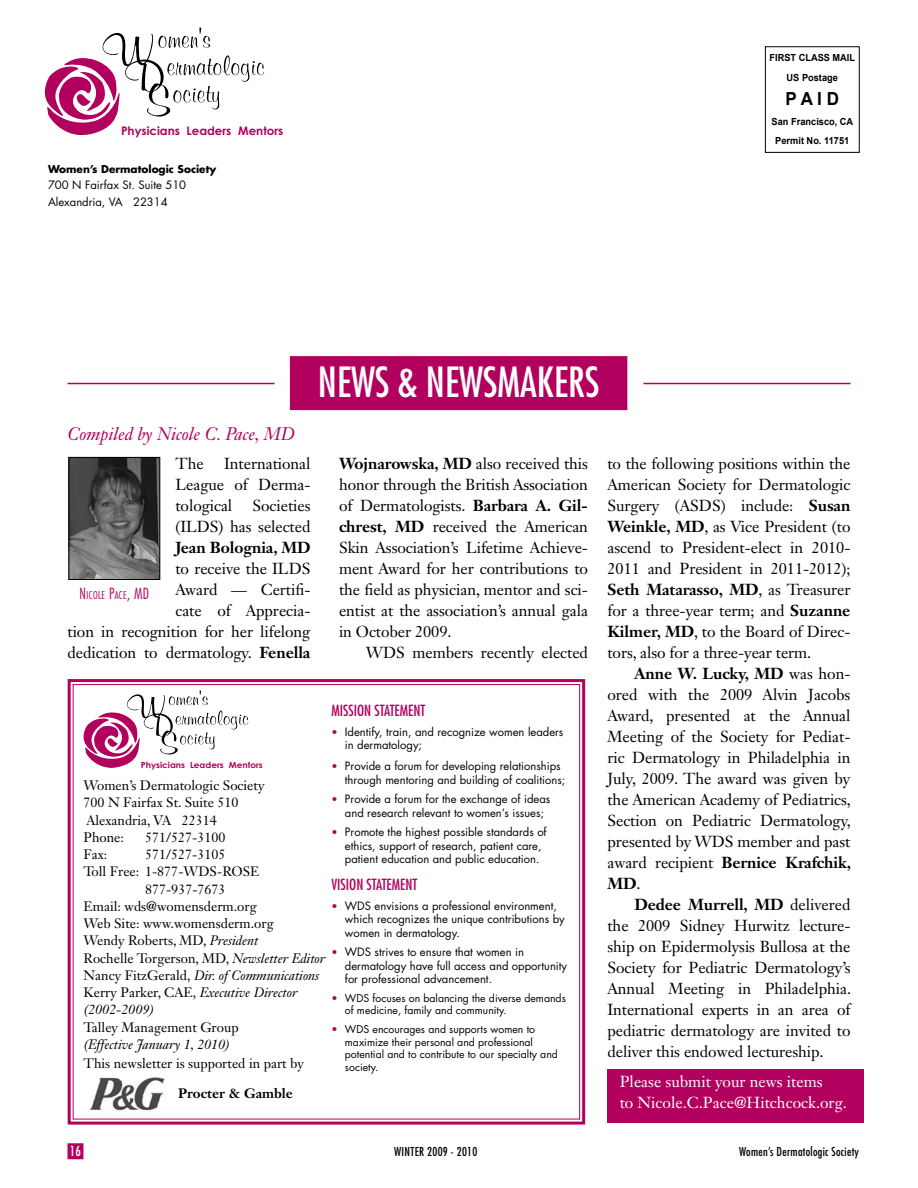
<style>
.page{position:relative;width:918px;height:1188px;background:#fff}
.page>*{position:absolute;margin:0;border:0;box-sizing:border-box;transform-origin:0 0}
.t1{font:condensed 40.5px "Futura";color:#fff}
.t2{font:italic 18px "Janson Text LT Std";color:#b1005d}
.t3{font:700 18px "Arial";color:#000;scale:.95 1}
.t4{font:15.75px/21px "Janson Text LT Std";letter-spacing:-.005em;color:#000;text-align:justify}
.t5{font:15.75px/21px "Janson Text LT Std";color:#fff}
.t6{font:700 15.75px "Janson Text LT Std";letter-spacing:-.005em;color:#000}
.t7{font:condensed 15px "Futura";color:#b1005d}
.t8{font:13.5px/17.2px "Janson Text LT Std";color:#000}
.t9{font:italic 13.5px "Janson Text LT Std";color:#000}
.t10{font:700 13.5px "Janson Text LT Std";color:#000}
.t11{font:condensed 13.5px "Futura";color:#fff}
.t12{font:condensed 12px "Futura";letter-spacing:.025em;color:#000}
.t13{font:700 11.85px "Century Gothic";color:#b1005d}
.t14{font:11.25px/13.5px "Futura";color:#000}
.t15{font:10.5px/12.6px "Futura";color:#000}
.t16{font:700 10.5px "Futura";color:#000}
.t17{font:300 condensed 10.5px "Futura";letter-spacing:.035em;color:#b1005d}
.t18{font:700 9.75px/19.5px "Arial";color:#000;text-align:center;scale:.95 1}
.t19{font:700 8.55px "Century Gothic";color:#b1005d;scale:1.05 1}
.s1{font-weight:700}
.s2{font-size:15px}
.s3{font-size:10.5px;color:#b1005d}
.s4{color:#b1005d}
.s5{font-style:italic}
.s6{font-style:normal}
</style>
<div class="page">
<div style="left:68px;top:1143px;width:15px;height:16px;background:#b1005d"></div>
<svg style="left:45px;top:27px;width:219px;height:108px"></svg>
<div style="left:765px;top:46px;width:95px;height:107px;border:1px solid #000"></div>
<img style="left:71px;top:459px;width:87px;height:119px">
<div style="left:69px;top:457px;width:91px;height:123px;border:1px solid #000"></div>
<div style="left:608px;top:1069px;width:256px;height:54px;background:#b1005d"></div>
<div style="left:290px;top:356px;width:337px;height:54px;background:#b1005d;border:2px solid #b1005d"></div>
<hr style="left:68px;top:383px;width:207px;height:1px;background:#b1005d">
<hr style="left:643px;top:383px;width:208px;height:1px;background:#b1005d">
<svg style="left:67px;top:679px;width:519px;height:446px"></svg>
<svg style="left:84px;top:690px;width:164px;height:78px"></svg>
<p class="t13" style="left:121px;top:123px;width:164px">Physicians Leaders Mentors</p>
<p class="t16" style="left:48px;top:162px;width:170px">Women’s Dermatologic Society</p>
<p class="t14" style="left:48px;top:177px;width:140px;line-height:16.5px">700 N Fairfax St. Suite 510<br>Alexandria, VA 22314</p>
<p class="t2" style="left:68px;top:423px;width:229px">Compiled by Nicole C. Pace, MD</p>
<h1 class="t1" style="left:318px;top:358px;width:283px">NEWS &amp; NEWSMAKERS</h1>
<p class="t18" style="left:769px;top:48px;width:92px">FIRST CLASS MAIL<br>US Postage</p>
<p class="t3" style="left:786px;top:87px;width:58px">P A I D</p>
<p class="t18" style="left:772px;top:112px;width:87px">San Francisco, CA<br>Permit No. 11751</p>
<p class="t4" style="left:176px;top:453px;width:30px">The</p>
<p class="t4" style="left:176px;top:453px;width:136px;text-indent:49px">International League of Derma&shy;tological</p>
<p class="t4" style="left:176px;top:495px;width:137px;text-align:right">Societies<br>(ILDS) has selected</p>
<p class="t6" style="left:176px;top:538px;width:136px">Jean Bolognia, MD</p>
<p class="t4" style="left:68px;top:558px;width:245px;text-align:right">to receive the ILDS<br>Award — Certifi-<br>cate of Apprecia-<br>tion in recognition for her lifelong dedication to dermatology. <span class="s1">Fenella</span></p>
<p class="t17" style="left:80px;top:589px;width:70px"><span class="s2">N</span> ICOLE <span class="s2">P</span>ACE<span class="s2">, MD</span></p>
<p class="t4" style="left:339px;top:453px;width:251px"><span class="s1">Wojnarowska, MD</span> also received this honor through the British Association of Dermatologists. <span class="s1">Barbara A. Gil&shy;chrest, MD</span> received the American Skin Association’s Lifetime Achieve&shy;ment Award for her contributions to the field as physician, mentor and sci&shy;entist at the association’s annual gala in October 2009.</p>
<p class="t4" style="left:366px;top:642px;width:224px">WDS members recently elected</p>
<p class="t7" style="left:331px;top:702px;width:95px">MISSION STATEMENT</p>
<p class="t14" style="left:345px;top:725px;width:220px;text-indent:-14px"><span class="s3">•</span> Identify, train, and recognize women leaders in dermatology;</p>
<p class="t14" style="left:345px;top:759px;width:222px;text-indent:-14px"><span class="s3">•</span> Provide a forum for developing relationships through mentoring and building of coalitions;</p>
<p class="t14" style="left:345px;top:792px;width:207px;text-indent:-14px"><span class="s3">•</span> Provide a forum for the exchange of ideas and research relevant to women’s issues;</p>
<p class="t14" style="left:345px;top:825px;width:203px;text-indent:-14px"><span class="s3">•</span> Promote the highest possible standards of ethics, support of research, patient care, patient education and public education.</p>
<p class="t7" style="left:331px;top:876px;width:87px">VISION STATEMENT</p>
<p class="t14" style="left:345px;top:899px;width:221px;text-indent:-14px"><span class="s3">•</span> WDS envisions a professional environment, which recognizes the unique contributions by women in dermatology.</p>
<p class="t14" style="left:345px;top:945px;width:224px;text-indent:-14px"><span class="s3">•</span> WDS strives to ensure that women in dermatology have full access and opportunity for professional advancement.</p>
<p class="t15" style="left:345px;top:992px;width:222px;text-indent:-14px"><span class="s4">•</span> WDS focuses on balancing the diverse demands of medicine, family and community.</p>
<p class="t15" style="left:345px;top:1023px;width:215px;text-indent:-14px"><span class="s4">•</span> WDS encourages and supports women to maximize their personal and professional potential and to contribute to our specialty and society.</p>
<p class="t19" style="left:141px;top:759px;width:118px">Physicians Leaders Mentors</p>
<p class="t8" style="left:84px;top:777px;width:183px">Women’s Dermatologic Society<br>700 N Fairfax St. Suite 510<br>Alexandria, VA 22314<br>Phone:</p>
<p class="t8" style="left:145px;top:828px;width:82px">571/527-3100</p>
<p class="t8" style="left:84px;top:846px;width:25px">Fax:</p>
<p class="t8" style="left:145px;top:846px;width:82px">571/527-3105</p>
<p class="t8" style="left:84px;top:863px;width:177px">Toll Free: 1-877-WDS-ROSE</p>
<p class="t8" style="left:145px;top:880px;width:82px">877-937-7673</p>
<p class="t8" style="left:84px;top:897px;width:175px">Email: wds@womensderm.org</p>
<p class="t8" style="left:84px;top:915px;width:192px">Web Site: www.womensderm.org</p>
<p class="t8" style="left:84px;top:932px;width:176px">Wendy Roberts, MD, <span class="s5">President</span></p>
<p class="t8" style="left:84px;top:949px;width:243px">Rochelle Torgerson, MD, <span class="s5">Newsletter Editor</span></p>
<p class="t9" style="left:84px;top:967px;width:237px"><span class="s6">Nancy FitzGerald,</span> Dir. of Communications</p>
<p class="t9" style="left:84px;top:984px;width:216px"><span class="s6">Kerry Parker, CAE,</span> Executive Director</p>
<p class="t9" style="left:84px;top:1001px;width:72px">(2002-2009)</p>
<p class="t8" style="left:84px;top:1018px;width:157px">Talley Management Group</p>
<p class="t9" style="left:84px;top:1036px;width:148px">(Effective January 1, 2010)</p>
<p class="t8" style="left:84px;top:1055px;width:222px">This newsletter is supported in part by</p>
<p class="t10" style="left:178px;top:1084px;width:116px">Procter &amp; Gamble</p>
<p class="t4" style="left:607px;top:453px;width:245px">to the following positions within the American Society for Dermatologic Surgery (ASDS) include: <span class="s1">Susan Weinkle, MD</span>, as Vice President (to ascend to President-elect in 2010- 2011 and President in 2011-2012); <span class="s1">Seth Matarasso, MD</span>, as Treasurer for a three-year term; and <span class="s1">Suzanne Kilmer, MD</span>, to the Board of Direc&shy;tors, also for a three-year term.</p>
<p class="t4" style="left:607px;top:663px;width:245px;text-indent:27px"><span class="s1">Anne W. Lucky, MD</span> was hon&shy;ored with the 2009 Alvin Jacobs Award, presented at the Annual Meeting of the Society for Pediat&shy;ric Dermatology in Philadelphia in July, 2009. The award was given by the American Academy of Pediatrics, Section on Pediatric Dermatology, presented by WDS member and past award recipient <span class="s1">Bernice Krafchik, MD</span>.</p>
<p class="t4" style="left:607px;top:894px;width:245px;text-indent:27px"><span class="s1">Dedee Murrell, MD</span> delivered the 2009 Sidney Hurwitz lecture&shy;ship on Epidermolysis Bullosa at the Society for Pediatric Dermatology’s Annual Meeting in Philadelphia.<br>International experts in an area of pediatric dermatology are invited to deliver this endowed lectureship.</p>
<p class="t5" style="left:620px;top:1071px;width:229px">Please submit your news items<br>to Nicole.C.Pace@Hitchcock.org.</p>
<p class="t11" style="left:70px;top:1143px;width:13px">16</p>
<p class="t12" style="left:394px;top:1144px;width:85px">WINTER 2009 - 2010</p>
<p class="t12" style="left:739px;top:1144px;width:122px">Women’s Dermatologic Society</p>
</div>
